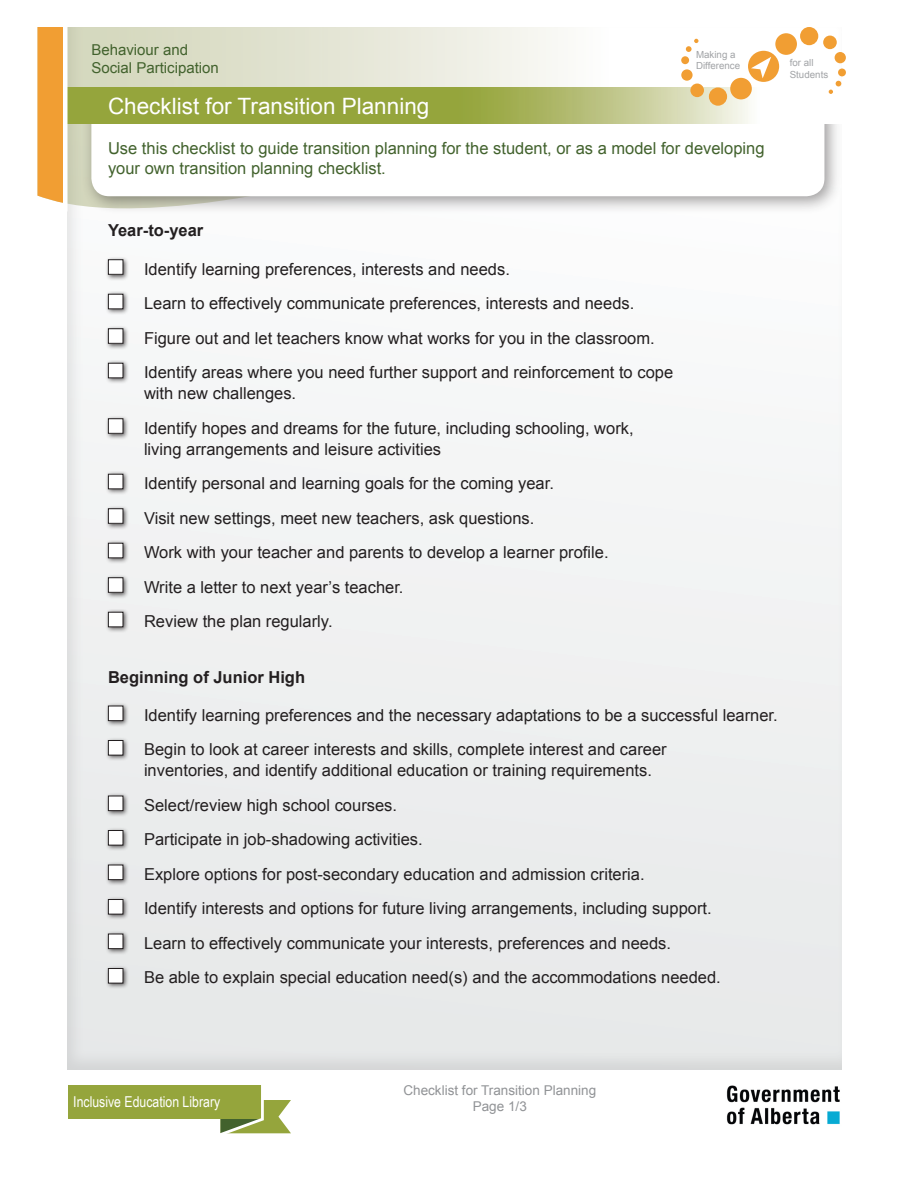
<style>
.page{position:relative;width:918px;height:1188px;background:#fff}
.page>*{position:absolute;margin:0;border:0;box-sizing:border-box;transform-origin:0 0}
.t1{font:22.5px "Arial";color:#fff}
.Body{font:16.5px/21px "Arial";color:#231f20}
.t2{font:16.5px/19.8px "Arial";color:#42622d}
.Body-2{font:700 16.5px "Arial";color:#231f20}
.t3{font:15px "Arial";color:#42622d}
.t4{font:15px "Arial Narrow";color:#fff}
.t5{font:13.5px/16.2px "Arial";color:#919396;text-align:center}
.t6{font:9.75px/11.6px "Arial";color:#a1a3a6}
</style>
<div class="page">
<div style="left:68px;top:1086px;width:193px;height:33px;background:#95a53c"></div>
<svg style="left:209px;top:1085px;width:82px;height:49px"></svg>
<img style="left:726px;top:1085px;width:114px;height:40px">
<div style="left:56px;top:21px;width:786px;height:1049px;background:#f0f2f2"></div>
<svg style="left:56px;top:27px;width:656px;height:183px"></svg>
<div style="left:81px;top:88px;width:762px;height:126px;background:#231f20;opacity:.45"></div>
<div style="left:91px;top:98px;width:733px;height:98px;background:#fff;border-radius:18px"></div>
<div style="left:38px;top:27px;width:25px;height:176px;background:#f19e33"></div>
<svg style="left:68px;top:88px;width:775px;height:36px;background:#b0bb6e"></svg>
<div style="left:63px;top:21px;width:5px;height:191px;background:#fff"></div>
<div style="left:105px;top:256px;width:25px;height:25px;background:#231f20;opacity:.75"></div>
<div style="left:108px;top:260px;width:15px;height:14px;background:#fff"></div>
<div style="left:108px;top:259px;width:15px;height:16px;border:1px solid #231f20"></div>
<div style="left:105px;top:291px;width:25px;height:24px;background:#231f20;opacity:.75"></div>
<div style="left:108px;top:294px;width:15px;height:15px;background:#fff"></div>
<div style="left:108px;top:294px;width:15px;height:15px;border:1px solid #231f20"></div>
<div style="left:105px;top:325px;width:25px;height:25px;background:#231f20;opacity:.75"></div>
<div style="left:108px;top:329px;width:15px;height:14px;background:#fff"></div>
<div style="left:108px;top:328px;width:15px;height:16px;border:1px solid #231f20"></div>
<div style="left:105px;top:360px;width:25px;height:24px;background:#231f20;opacity:.75"></div>
<div style="left:108px;top:363px;width:15px;height:15px;background:#fff"></div>
<div style="left:108px;top:363px;width:15px;height:15px;border:1px solid #231f20"></div>
<div style="left:105px;top:415px;width:25px;height:25px;background:#231f20;opacity:.75"></div>
<div style="left:108px;top:419px;width:15px;height:14px;background:#fff"></div>
<div style="left:108px;top:418px;width:15px;height:16px;border:1px solid #231f20"></div>
<div style="left:105px;top:471px;width:25px;height:24px;background:#231f20;opacity:.75"></div>
<div style="left:108px;top:474px;width:15px;height:15px;background:#fff"></div>
<div style="left:108px;top:474px;width:15px;height:15px;border:1px solid #231f20"></div>
<div style="left:105px;top:505px;width:25px;height:25px;background:#231f20;opacity:.75"></div>
<div style="left:108px;top:509px;width:15px;height:14px;background:#fff"></div>
<div style="left:108px;top:508px;width:15px;height:16px;border:1px solid #231f20"></div>
<div style="left:105px;top:540px;width:25px;height:24px;background:#231f20;opacity:.75"></div>
<div style="left:108px;top:543px;width:15px;height:15px;background:#fff"></div>
<div style="left:108px;top:543px;width:15px;height:15px;border:1px solid #231f20"></div>
<div style="left:105px;top:574px;width:25px;height:25px;background:#231f20;opacity:.75"></div>
<div style="left:108px;top:578px;width:15px;height:14px;background:#fff"></div>
<div style="left:108px;top:577px;width:15px;height:16px;border:1px solid #231f20"></div>
<div style="left:105px;top:609px;width:25px;height:24px;background:#231f20;opacity:.75"></div>
<div style="left:108px;top:612px;width:15px;height:15px;background:#fff"></div>
<div style="left:108px;top:612px;width:15px;height:15px;border:1px solid #231f20"></div>
<div style="left:105px;top:702px;width:25px;height:25px;background:#231f20;opacity:.75"></div>
<div style="left:108px;top:706px;width:15px;height:15px;background:#fff"></div>
<div style="left:108px;top:706px;width:15px;height:15px;border:1px solid #231f20"></div>
<div style="left:105px;top:737px;width:25px;height:25px;background:#231f20;opacity:.75"></div>
<div style="left:108px;top:741px;width:15px;height:14px;background:#fff"></div>
<div style="left:108px;top:740px;width:15px;height:15px;border:1px solid #231f20"></div>
<div style="left:105px;top:792px;width:25px;height:25px;background:#231f20;opacity:.75"></div>
<div style="left:108px;top:796px;width:15px;height:15px;background:#fff"></div>
<div style="left:108px;top:796px;width:15px;height:15px;border:1px solid #231f20"></div>
<div style="left:105px;top:827px;width:25px;height:25px;background:#231f20;opacity:.75"></div>
<div style="left:108px;top:831px;width:15px;height:14px;background:#fff"></div>
<div style="left:108px;top:830px;width:15px;height:15px;border:1px solid #231f20"></div>
<div style="left:105px;top:861px;width:25px;height:25px;background:#231f20;opacity:.75"></div>
<div style="left:108px;top:865px;width:15px;height:15px;background:#fff"></div>
<div style="left:108px;top:865px;width:15px;height:15px;border:1px solid #231f20"></div>
<div style="left:105px;top:896px;width:25px;height:25px;background:#231f20;opacity:.75"></div>
<div style="left:108px;top:900px;width:15px;height:14px;background:#fff"></div>
<div style="left:108px;top:899px;width:15px;height:15px;border:1px solid #231f20"></div>
<div style="left:105px;top:930px;width:25px;height:25px;background:#231f20;opacity:.75"></div>
<div style="left:108px;top:934px;width:15px;height:15px;background:#fff"></div>
<div style="left:108px;top:934px;width:15px;height:15px;border:1px solid #231f20"></div>
<div style="left:105px;top:965px;width:25px;height:25px;background:#231f20;opacity:.75"></div>
<div style="left:108px;top:969px;width:15px;height:14px;background:#fff"></div>
<div style="left:108px;top:968px;width:15px;height:15px;border:1px solid #231f20"></div>
<div style="left:748px;top:51px;width:31px;height:31px;background:#f19e33;border-radius:50%"></div>
<div style="left:730px;top:78px;width:22px;height:21px;background:#f19e33;border-radius:50%"></div>
<div style="left:709px;top:87px;width:18px;height:19px;background:#f19e33;border-radius:50%"></div>
<div style="left:690px;top:84px;width:14px;height:13px;background:#f19e33;border-radius:50%"></div>
<div style="left:681px;top:69px;width:12px;height:12px;background:#f19e33;border-radius:50%"></div>
<div style="left:681px;top:56px;width:8px;height:8px;background:#f19e33;border-radius:50%"></div>
<svg style="left:686px;top:39px;width:12px;height:13px"></svg>
<div style="left:775px;top:33px;width:22px;height:22px;background:#f19e33;border-radius:50%"></div>
<div style="left:800px;top:27px;width:18px;height:18px;background:#f19e33;border-radius:50%"></div>
<div style="left:823px;top:36px;width:14px;height:13px;background:#f19e33;border-radius:50%"></div>
<div style="left:835px;top:52px;width:11px;height:11px;background:#f19e33;border-radius:50%"></div>
<div style="left:838px;top:69px;width:8px;height:7px;background:#f19e33;border-radius:50%"></div>
<svg style="left:829px;top:81px;width:12px;height:13px"></svg>
<svg style="left:751px;top:57px;width:20px;height:21px"></svg>
<p class="t3" style="left:91px;top:39px;width:98px">Behaviour and</p>
<p class="t3" style="left:91px;top:57px;width:129px">Social Participation</p>
<p class="t1" style="left:108px;top:91px;width:323px">Checklist for Transition Planning</p>
<p class="t6" style="left:696px;top:49px;width:46px">Making a<br>Difference</p>
<p class="t6" style="left:790px;top:57px;width:25px">for all</p>
<p class="t6" style="left:790px;top:69px;width:40px">Students</p>
<p class="t2" style="left:108px;top:138px;width:658px">Use this checklist to guide transition planning for the student, or as a model for developing your own transition planning checklist.</p>
<p class="Body-2" style="left:108px;top:220px;width:97px">Year-to-year</p>
<p class="Body" style="left:144px;top:259px;width:367px">Identify learning preferences, interests and needs.</p>
<p class="Body" style="left:144px;top:293px;width:492px">Learn to effectively communicate preferences, interests and needs.</p>
<p class="Body" style="left:144px;top:328px;width:512px">Figure out and let teachers know what works for you in the classroom.</p>
<p class="Body" style="left:144px;top:362px;width:531px">Identify areas where you need further support and reinforcement to cope with new challenges.</p>
<p class="Body" style="left:144px;top:418px;width:491px">Identify hopes and dreams for the future, including schooling, work, living arrangements and leisure activities</p>
<p class="Body" style="left:144px;top:473px;width:412px">Identify personal and learning goals for the coming year.</p>
<p class="Body" style="left:144px;top:508px;width:392px">Visit new settings, meet new teachers, ask questions.</p>
<p class="Body" style="left:144px;top:542px;width:466px">Work with your teacher and parents to develop a learner profile.</p>
<p class="Body" style="left:144px;top:577px;width:261px">Write a letter to next year’s teacher.</p>
<p class="Body" style="left:144px;top:611px;width:190px">Review the plan regularly.</p>
<p class="Body-2" style="left:108px;top:666px;width:199px">Beginning of Junior High</p>
<p class="Body" style="left:144px;top:705px;width:635px">Identify learning preferences and the necessary adaptations to be a successful learner.</p>
<p class="Body" style="left:144px;top:739px;width:524px">Begin to look at career interests and skills, complete interest and career inventories, and identify additional education or training requirements.</p>
<p class="Body" style="left:144px;top:795px;width:255px">Select/review high school courses.</p>
<p class="Body" style="left:144px;top:829px;width:280px">Participate in job-shadowing activities.</p>
<p class="Body" style="left:144px;top:864px;width:502px">Explore options for post-secondary education and admission criteria.</p>
<p class="Body" style="left:144px;top:898px;width:569px">Identify interests and options for future living arrangements, including support.</p>
<p class="Body" style="left:144px;top:933px;width:529px">Learn to effectively communicate your interests, preferences and needs.</p>
<p class="Body" style="left:144px;top:967px;width:578px">Be able to explain special education need(s) and the accommodations needed.</p>
<p class="t4" style="left:73px;top:1091px;width:148px">Inclusive Education Library</p>
<p class="t5" style="left:403px;top:1082px;width:194px">Checklist for Transition Planning<br>Page 1/3</p>
</div>
